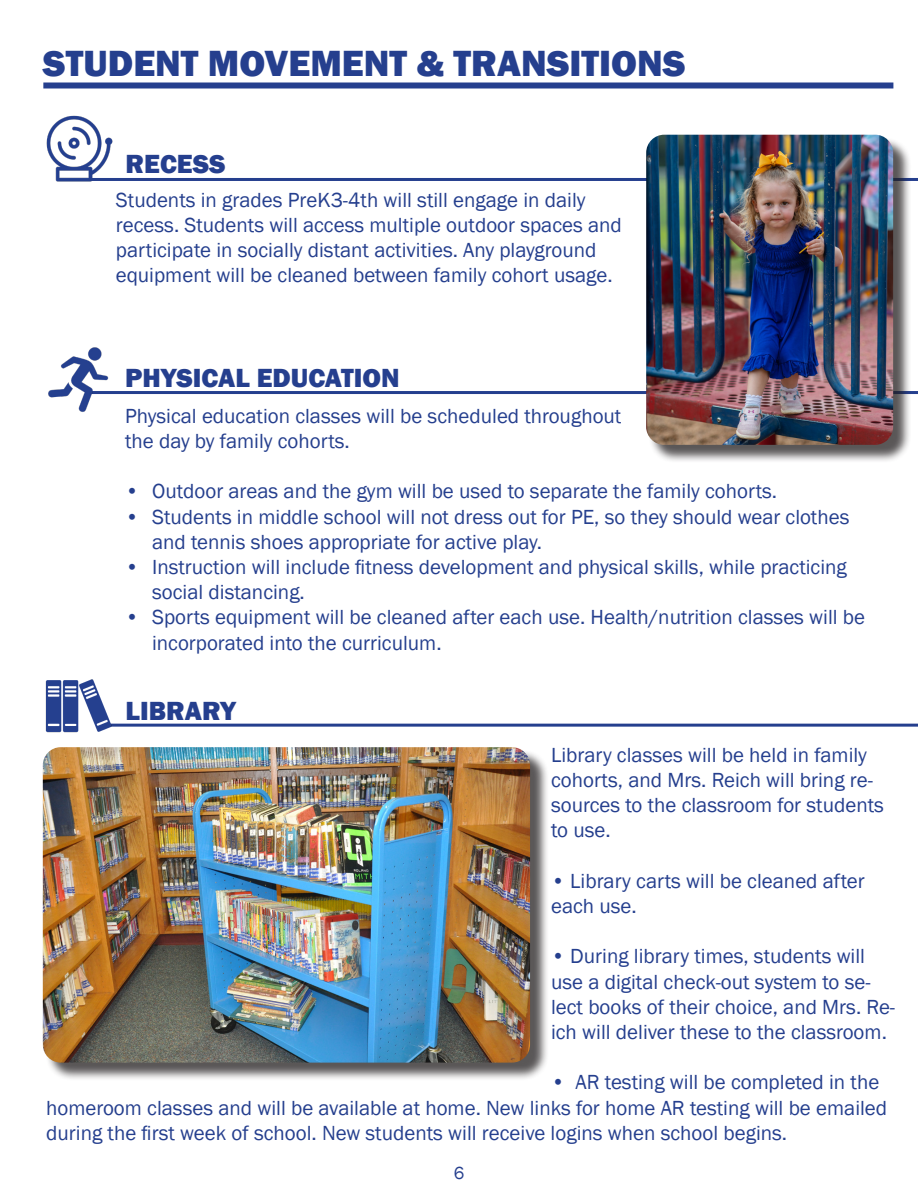
<style>
.page{position:relative;width:918px;height:1188px;background:#fff}
.page>*{position:absolute;margin:0;border:0;box-sizing:border-box;transform-origin:0 0}
.t1{font:800 37.5px "Franklin Gothic";color:#253f8e}
.t2{font:800 27px "Franklin Gothic";color:#253f8e}
.t3{font:21px/25.2px "Franklin Gothic";color:#253f8e}
.t4{font:18px "Franklin Gothic";color:#253f8e}
</style>
<div class="page">
<div style="left:43px;top:82px;width:850px;height:6px;background:#253f8e"></div>
<hr style="left:89px;top:391px;width:829px;height:3px;background:#253f8e">
<img style="left:48px;top:347px;width:61px;height:65px">
<hr style="left:110px;top:724px;width:808px;height:3px;background:#253f8e">
<img style="left:45px;top:679px;width:70px;height:54px">
<img style="left:46px;top:115px;width:67px;height:67px">
<hr style="left:90px;top:178px;width:828px;height:3px;background:#253f8e">
<div style="left:648px;top:137px;width:264px;height:327px;background:#231f20;opacity:.75"></div>
<img style="left:646px;top:135px;width:247px;height:310px">
<div style="left:45px;top:749px;width:504px;height:333px;background:#231f20;opacity:.75"></div>
<img style="left:43px;top:747px;width:487px;height:316px">
<p class="t1" style="left:43px;top:39px;width:644px">STUDENT MOVEMENT &amp; TRANSITIONS</p>
<p class="t2" style="left:126px;top:146px;width:101px">RECESS</p>
<p class="t3" style="left:116px;top:187px;width:508px">Students in grades PreK3-4th will still engage in daily recess. Students will access multiple outdoor spaces and participate in socially distant activities. Any playground equipment will be cleaned between family cohort usage.</p>
<p class="t2" style="left:125px;top:361px;width:276px">PHYSICAL EDUCATION</p>
<p class="t3" style="left:125px;top:404px;width:498px">Physical education classes will be scheduled throughout the day by family cohorts.</p>
<p class="t3" style="left:125px;top:479px;width:654px">• Outdoor areas and the gym will be used to separate the family cohorts.</p>
<p class="t3" style="left:152px;top:504px;width:699px;text-indent:-27px">• Students in middle school will not dress out for PE, so they should wear clothes and tennis shoes appropriate for active play.</p>
<p class="t3" style="left:152px;top:555px;width:696px;text-indent:-27px">• Instruction will include fitness development and physical skills, while practicing social distancing.</p>
<p class="t3" style="left:152px;top:605px;width:715px;text-indent:-27px">• Sports equipment will be cleaned after each use. Health/nutrition classes will be incorporated into the curriculum.</p>
<p class="t2" style="left:126px;top:694px;width:112px">LIBRARY</p>
<p class="t3" style="left:551px;top:743px;width:334px">Library classes will be held in family cohorts, and Mrs. Reich will bring re&shy;sources to the classroom for students to use.</p>
<p class="t3" style="left:551px;top:869px;width:315px">• Library carts will be cleaned after each use.</p>
<p class="t3" style="left:551px;top:944px;width:346px">• During library times, students will use a digital check-out system to se&shy;lect books of their choice, and Mrs. Re&shy;ich will deliver these to the classroom.</p>
<p class="t3" style="left:46px;top:1070px;width:842px;text-indent:505px">• AR testing will be completed in the homeroom classes and will be available at home. New links for home AR testing will be emailed during the first week of school. New students will receive logins when school begins.</p>
<p class="t4" style="left:454px;top:1162px;width:12px">6</p>
</div>
